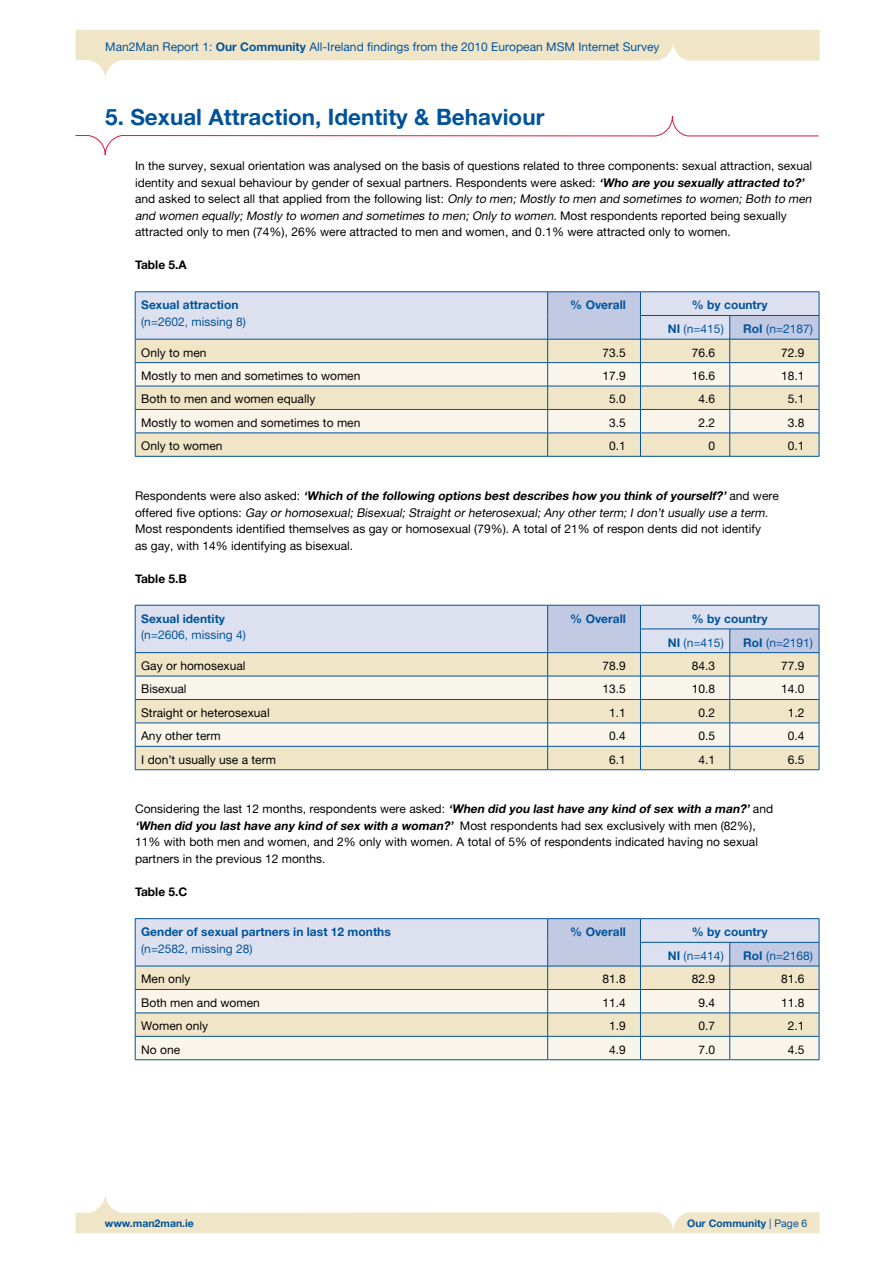
<style>
.page{position:relative;width:893px;height:1263px;background:#fff}
.page>*{position:absolute;margin:0;border:0;box-sizing:border-box;transform-origin:0 0}
.t1{font:22.5px "Alte Haas Grotesk Bold";color:#00539b}
.t2{font:12px/16.5px "Alte Haas Grotesk";color:#000}
.t3{font:12px "Alte Haas Grotesk";color:#00539b}
.t4{font:12px "Alte Haas Grotesk Bold";color:#00539b}
.t5{font:italic 12px "Alte Haas Grotesk Bold";color:#000}
.t6{font:12px "Alte Haas Grotesk Bold";color:#000}
.t7{font:10.5px "Alte Haas Grotesk Bold";color:#00539b}
.s1{font-family:"Alte Haas Grotesk Bold"}
.s2{font-family:"Alte Haas Grotesk Bold";font-style:italic}
.s3{font-style:italic}
.s4{font-family:"Alte Haas Grotesk";font-style:normal}
.s5{font-family:"Alte Haas Grotesk"}
</style>
<div class="page">
<svg style="left:75px;top:30px;width:745px;height:48px"></svg>
<svg style="left:75px;top:1195px;width:745px;height:38px"></svg>
<svg style="left:75px;top:116px;width:744px;height:40px"></svg>
<hr style="left:135px;top:456px;width:413px;height:1px;background:#00539b">
<hr style="left:548px;top:456px;width:92px;height:1px;background:#00539b">
<hr style="left:640px;top:456px;width:90px;height:1px;background:#00539b">
<hr style="left:730px;top:456px;width:89px;height:1px;background:#00539b">
<hr style="left:135px;top:291px;width:413px;height:1px;background:#00539b">
<hr style="left:548px;top:291px;width:92px;height:1px;background:#00539b">
<hr style="left:640px;top:291px;width:90px;height:1px;background:#00539b">
<hr style="left:730px;top:291px;width:89px;height:1px;background:#00539b">
<svg style="left:135px;top:292px;width:685px;height:164px"></svg>
<hr style="left:640px;top:315px;width:90px;height:1px;background:#00539b">
<hr style="left:730px;top:315px;width:89px;height:1px;background:#00539b">
<hr style="left:135px;top:769px;width:413px;height:1px;background:#00539b">
<hr style="left:548px;top:769px;width:92px;height:1px;background:#00539b">
<hr style="left:640px;top:769px;width:90px;height:1px;background:#00539b">
<hr style="left:730px;top:769px;width:89px;height:1px;background:#00539b">
<svg style="left:135px;top:605px;width:685px;height:164px"></svg>
<hr style="left:640px;top:629px;width:90px;height:1px;background:#00539b">
<hr style="left:730px;top:629px;width:89px;height:1px;background:#00539b">
<hr style="left:135px;top:1059px;width:413px;height:1px;background:#00539b">
<hr style="left:548px;top:1059px;width:92px;height:1px;background:#00539b">
<hr style="left:640px;top:1059px;width:90px;height:1px;background:#00539b">
<hr style="left:730px;top:1059px;width:89px;height:1px;background:#00539b">
<hr style="left:135px;top:918px;width:413px;height:1px;background:#00539b">
<hr style="left:548px;top:918px;width:92px;height:1px;background:#00539b">
<hr style="left:640px;top:918px;width:90px;height:1px;background:#00539b">
<hr style="left:730px;top:918px;width:89px;height:1px;background:#00539b">
<svg style="left:135px;top:919px;width:685px;height:140px"></svg>
<hr style="left:640px;top:942px;width:90px;height:1px;background:#00539b">
<hr style="left:730px;top:942px;width:89px;height:1px;background:#00539b">
<p class="t3" style="left:105px;top:39px;width:556px">Man2Man Report 1: <span class="s1">Our Community</span> All-Ireland findings from the 2010 European MSM Internet Survey</p>
<h1 class="t1" style="left:105px;top:103px;width:441px">5. Sexual Attraction, Identity &amp; Behaviour</h1>
<p class="t2" style="left:135px;top:157px;width:681px">In the survey, sexual orientation was analysed on the basis of questions related to three components: sexual attraction, sexual identity and sexual behaviour by gender of sexual partners. Respondents were asked: <span class="s2">‘Who are you sexually attracted to?’ </span>and asked to select all that applied from the following list: <span class="s3">Only to men; Mostly to men and sometimes to women; Both to men and women equally; Mostly to women and sometimes to men; Only to women.</span> M o s t re s p o n d e n t s re p o rt e d b e i n g s e x u a l l y attracted only to men (74%), 26% were attracted to men and women, and 0.1% were attracted only to women.</p>
<p class="t6" style="left:135px;top:257px;width:53px">Table 5.A</p>
<p class="t4" style="left:141px;top:298px;width:99px">Sexual attraction</p>
<p class="t3" style="left:141px;top:315px;width:106px">(n=2602, missing 8)</p>
<p class="t4" style="left:570px;top:298px;width:57px">% Overall</p>
<p class="t4" style="left:692px;top:298px;width:77px">% by country</p>
<p class="t3" style="left:668px;top:322px;width:57px"><span class="s1">NI</span> (n=415)</p>
<p class="t3" style="left:743px;top:322px;width:71px"><span class="s1">RoI</span> (n=2187)</p>
<p class="t2" style="left:141px;top:344px;width:67px">Only to men</p>
<p class="t2" style="left:603px;top:344px;width:25px">73.5</p>
<p class="t2" style="left:692px;top:344px;width:25px">76.6</p>
<p class="t2" style="left:781px;top:344px;width:25px">72.9</p>
<p class="t2" style="left:141px;top:367px;width:221px">Mostly to men and sometimes to women</p>
<p class="t2" style="left:603px;top:367px;width:25px">17.9</p>
<p class="t2" style="left:692px;top:367px;width:25px">16.6</p>
<p class="t2" style="left:781px;top:367px;width:25px">18.1</p>
<p class="t2" style="left:141px;top:391px;width:176px">Both to men and women equally</p>
<p class="t2" style="left:609px;top:391px;width:18px">5.0</p>
<p class="t2" style="left:699px;top:391px;width:18px">4.6</p>
<p class="t2" style="left:788px;top:391px;width:18px">5.1</p>
<p class="t2" style="left:141px;top:414px;width:221px">Mostly to women and sometimes to men</p>
<p class="t2" style="left:609px;top:414px;width:18px">3.5</p>
<p class="t2" style="left:699px;top:414px;width:18px">2.2</p>
<p class="t2" style="left:788px;top:414px;width:18px">3.8</p>
<p class="t2" style="left:141px;top:438px;width:83px">Only to women</p>
<p class="t2" style="left:609px;top:438px;width:18px">0.1</p>
<p class="t2" style="left:709px;top:438px;width:8px">0</p>
<p class="t2" style="left:788px;top:438px;width:18px">0.1</p>
<p class="t5" style="left:135px;top:488px;width:645px"><span class="s4">R e s p o n d e n t s w e r e a l s o a s k e d :</span> ‘Which of the following options best describes how you think of yourself?’ <span class="s4">a n d w e r e</span></p>
<p class="t2" style="left:135px;top:504px;width:637px">o ff e r e d fi v e o p t i o n s : <span class="s3">Gay or homosexual; Bisexual; Straight or heterosexual; Any other term; I don’t usually use a term.<br></span>Most respondents identified themselves as gay or homosexual (79%). A total of 21% of respon dents did not identify as gay, with 14% identifying as bisexual.</p>
<p class="t6" style="left:135px;top:571px;width:54px">Table 5.B</p>
<p class="t4" style="left:141px;top:611px;width:85px">Sexual identity</p>
<p class="t3" style="left:141px;top:628px;width:106px">(n=2606, missing 4)</p>
<p class="t4" style="left:570px;top:611px;width:57px">% Overall</p>
<p class="t4" style="left:692px;top:611px;width:77px">% by country</p>
<p class="t3" style="left:668px;top:635px;width:57px"><span class="s1">NI</span> (n=415)</p>
<p class="t3" style="left:743px;top:635px;width:71px"><span class="s1">RoI</span> (n=2191)</p>
<p class="t2" style="left:141px;top:657px;width:106px">Gay or homosexual</p>
<p class="t2" style="left:603px;top:657px;width:25px">78.9</p>
<p class="t2" style="left:692px;top:657px;width:25px">84.3</p>
<p class="t2" style="left:781px;top:657px;width:25px">77.9</p>
<p class="t2" style="left:141px;top:681px;width:47px">Bisexual</p>
<p class="t2" style="left:603px;top:681px;width:25px">13.5</p>
<p class="t2" style="left:692px;top:681px;width:25px">10.8</p>
<p class="t2" style="left:781px;top:681px;width:25px">14.0</p>
<p class="t2" style="left:141px;top:704px;width:130px">Straight or heterosexual</p>
<p class="t2" style="left:609px;top:704px;width:18px">1.1</p>
<p class="t2" style="left:699px;top:704px;width:18px">0.2</p>
<p class="t2" style="left:788px;top:704px;width:18px">1.2</p>
<p class="t2" style="left:141px;top:728px;width:81px">Any other term</p>
<p class="t2" style="left:609px;top:728px;width:18px">0.4</p>
<p class="t2" style="left:699px;top:728px;width:18px">0.5</p>
<p class="t2" style="left:788px;top:728px;width:18px">0.4</p>
<p class="t2" style="left:141px;top:751px;width:136px">I don’t usually use a term</p>
<p class="t2" style="left:609px;top:751px;width:18px">6.1</p>
<p class="t2" style="left:699px;top:751px;width:18px">4.1</p>
<p class="t2" style="left:788px;top:751px;width:18px">6.5</p>
<p class="t2" style="left:135px;top:801px;width:640px">Considering the last 12 months, respondents were asked: <span class="s2">‘When did you last have any kind of sex with a man?’</span> and <span class="s2">‘When did you last have any kind of sex with a woman?’</span> Most respondents had sex exclusively with men (82%), 11% with both men and women, and 2% only with women. A total of 5% of respondents indicated having no sexual partners in the previous 12 months.</p>
<p class="t6" style="left:135px;top:884px;width:54px">Table 5.C</p>
<p class="t4" style="left:141px;top:925px;width:251px">Gender of sexual partners in last 12 months</p>
<p class="t3" style="left:141px;top:941px;width:113px">(n=2582, missing 28)</p>
<p class="t4" style="left:570px;top:925px;width:57px">% Overall</p>
<p class="t4" style="left:692px;top:925px;width:77px">% by country</p>
<p class="t3" style="left:668px;top:949px;width:57px"><span class="s1">NI</span> (n=414)</p>
<p class="t3" style="left:743px;top:949px;width:71px"><span class="s1">RoI</span> (n=2168)</p>
<p class="t2" style="left:141px;top:971px;width:51px">Men only</p>
<p class="t2" style="left:603px;top:971px;width:25px">81.8</p>
<p class="t2" style="left:692px;top:971px;width:25px">82.9</p>
<p class="t2" style="left:781px;top:971px;width:25px">81.6</p>
<p class="t2" style="left:141px;top:994px;width:120px">Both men and women</p>
<p class="t2" style="left:603px;top:994px;width:25px">11.4</p>
<p class="t2" style="left:699px;top:994px;width:18px">9.4</p>
<p class="t2" style="left:781px;top:994px;width:25px">11.8</p>
<p class="t2" style="left:141px;top:1018px;width:69px">Women only</p>
<p class="t2" style="left:609px;top:1018px;width:18px">1.9</p>
<p class="t2" style="left:699px;top:1018px;width:18px">0.7</p>
<p class="t2" style="left:788px;top:1018px;width:18px">2.1</p>
<p class="t2" style="left:141px;top:1041px;width:40px">No one</p>
<p class="t2" style="left:609px;top:1041px;width:18px">4.9</p>
<p class="t2" style="left:699px;top:1041px;width:18px">7.0</p>
<p class="t2" style="left:788px;top:1041px;width:18px">4.5</p>
<p class="t7" style="left:105px;top:1216px;width:91px">www.man2man.ie</p>
<p class="t7" style="left:687px;top:1216px;width:122px">Our Community <span class="s5">| Page 6</span></p>
</div>
